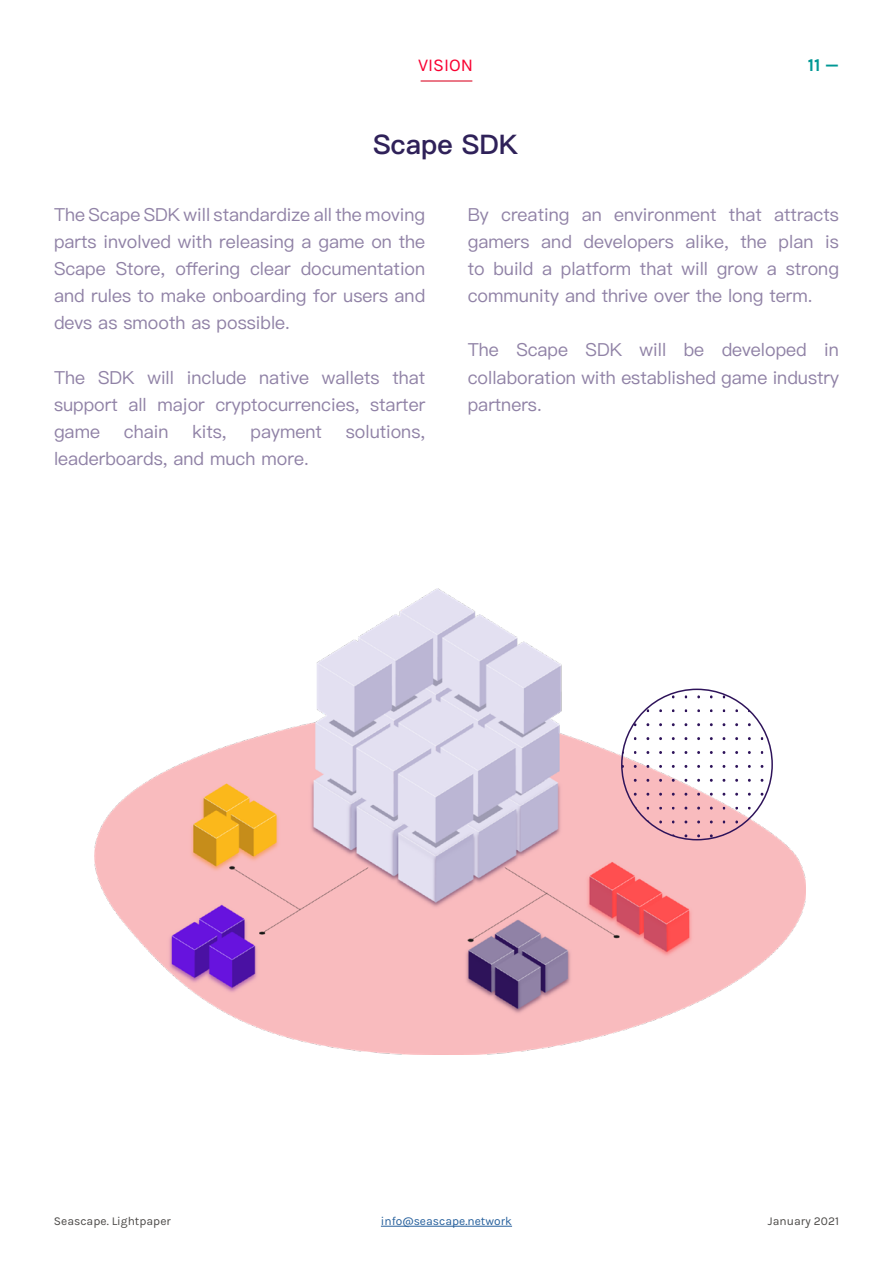
<style>
.page{position:relative;width:893px;height:1263px;background:#fff}
.page>*{position:absolute;margin:0;border:0;box-sizing:border-box;transform-origin:0 0}
.t1{font:600 27px "Ping Fang SC";color:#2f2159}
.t2{font:18px/27px "Ping Fang SC";color:#9082a6;text-align:justify}
.t3{font:18px "Karla";color:#f90031}
.t4{font:700 18px "Karla";color:#009895}
.t5{font:12px "Karla";color:#4c4a48}
.t6{font:12px "Karla";color:#255f9c}
</style>
<div class="page">
<hr style="left:381px;top:1226px;width:131px;height:1px;background:#255f9c">
<hr style="left:421px;top:80px;width:51px;height:2px;background:#e44d61">
<img style="left:95px;top:588px;width:711px;height:466px">
<p class="t3" style="left:418px;top:55px;width:57px">VISION</p>
<h1 class="t1" style="left:373px;top:128px;width:147px">Scape SDK</h1>
<p class="t4" style="left:808px;top:54px;width:33px">11 —</p>
<p class="t2" style="left:54px;top:201px;width:373px">The Scape SDK will standardize all the moving parts involved with releasing a game on the Scape Store, offering clear documentation and rules to make onboarding for users and devs as smooth as possible.</p>
<p class="t2" style="left:54px;top:363px;width:373px">The SDK will include native wallets that support all major cryptocurrencies, starter game</p>
<p class="t2" style="left:124px;top:417px;width:46px">chain</p>
<p class="t2" style="left:192px;top:417px;width:36px">kits,</p>
<p class="t2" style="left:251px;top:417px;width:73px">payment</p>
<p class="t2" style="left:346px;top:417px;width:81px">solutions,</p>
<p class="t2" style="left:54px;top:444px;width:256px">leaderboards, and much more.</p>
<p class="t2" style="left:468px;top:201px;width:373px">By creating an environment that attracts gamers and developers alike, the plan is to build a platform that will grow a strong community and thrive over the long term.</p>
<p class="t2" style="left:468px;top:336px;width:373px">The Scape SDK will be developed in collaboration with established game industry partners.</p>
<p class="t5" style="left:54px;top:1215px;width:119px">Seascape. Lightpaper</p>
<p class="t5" style="left:768px;top:1215px;width:73px">January 2021</p>
<p class="t6" style="left:381px;top:1215px;width:133px">info@seascape.network</p>
</div>
